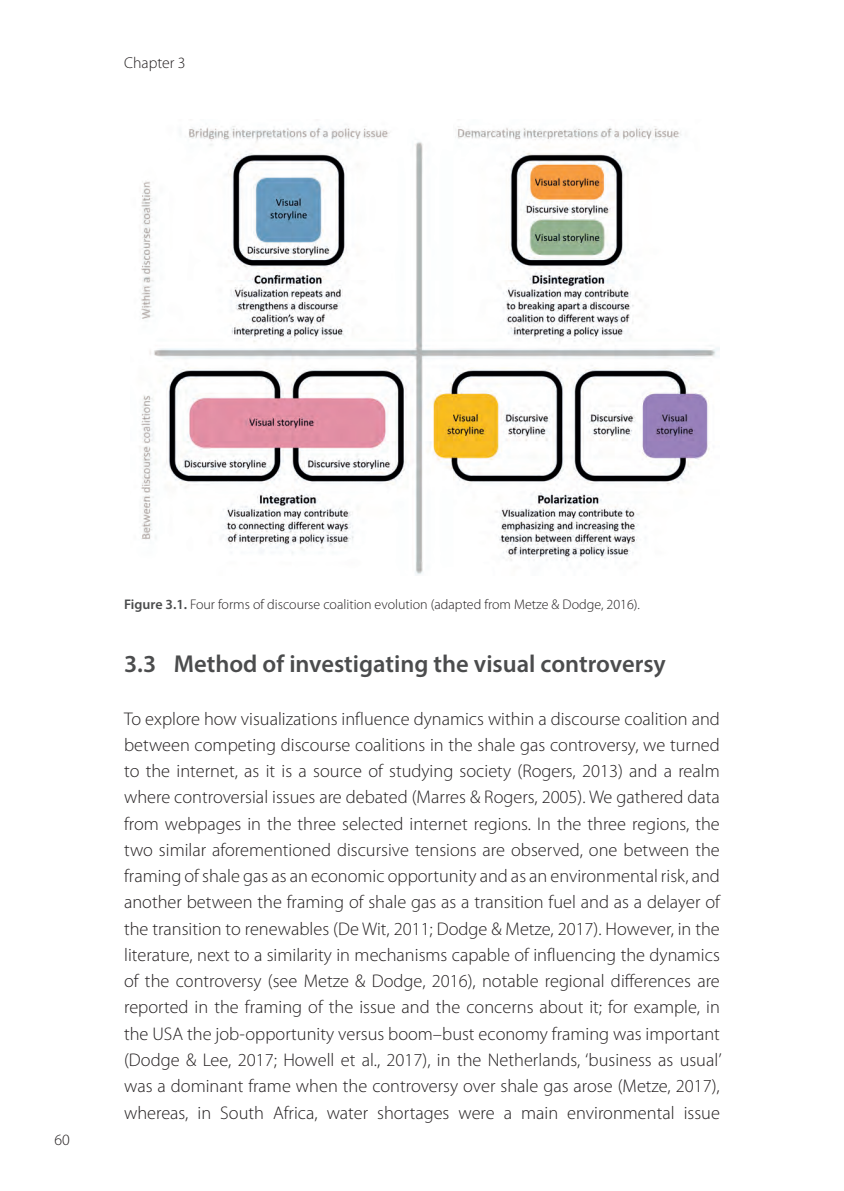
<style>
.page{position:relative;width:844px;height:1191px;background:#fff}
.page>*{position:absolute;margin:0;border:0;box-sizing:border-box;transform-origin:0 0}
.Kop_1{font:600 24.5px "Myriad Pro";color:#4b4c4d}
.Standaard{font:300 18.38px/26.2px "Myriad Pro";color:#231f20;text-align:justify}
.t1{font:300 15.75px "Myriad Pro";color:#231f20}
.boven_onder{font:300 14px "Myriad Pro";color:#231f20}
.s1{font-weight:600;color:#4b4c4d}
</style>
<div class="page">
<img style="left:141px;top:126px;width:578px;height:449px">
<p class="t1" style="left:124px;top:54px;width:63px">Chapter 3</p>
<p class="t1" style="left:54px;top:1130px;width:17px">60</p>
<p class="boven_onder" style="left:124px;top:597px;width:517px"><span class="s1">Figure 3.1.</span> Four forms of discourse coalition evolution (adapted from Metze &amp; Dodge, 2016).</p>
<p class="Kop_1" style="left:124px;top:648px;width:543px">3.3 Method of investigating the visual controversy</p>
<p class="Standaard" style="left:124px;top:705px;width:599px">To explore how visualizations influence dynamics within a discourse coalition and between competing discourse coalitions in the shale gas controversy, we turned to the internet, as it is a source of studying society (Rogers, 2013) and a realm where controversial issues are debated (Marres &amp; Rogers, 2005). We gathered data from webpages in the three selected internet regions. In the three regions, the two similar aforementioned discursive tensions are observed, one between the framing of shale gas as an economic opportunity and as an environmental risk, and another between the framing of shale gas as a transition fuel and as a delayer of the transition to renewables (De Wit, 2011; Dodge &amp; Metze, 2017). However, in the literature, next to a similarity in mechanisms capable of influencing the dynamics of the controversy (see Metze &amp; Dodge, 2016), notable regional differences are reported in the framing of the issue and the concerns about it; for example, in the USA the job-opportunity versus boom–bust economy framing was important (Dodge &amp; Lee, 2017; Howell et al., 2017), in the Netherlands, ‘business as usual’ was a dominant frame when the controversy over shale gas arose (Metze, 2017), whereas, in South Africa, water shortages were a main environmental issue</p>
</div>
